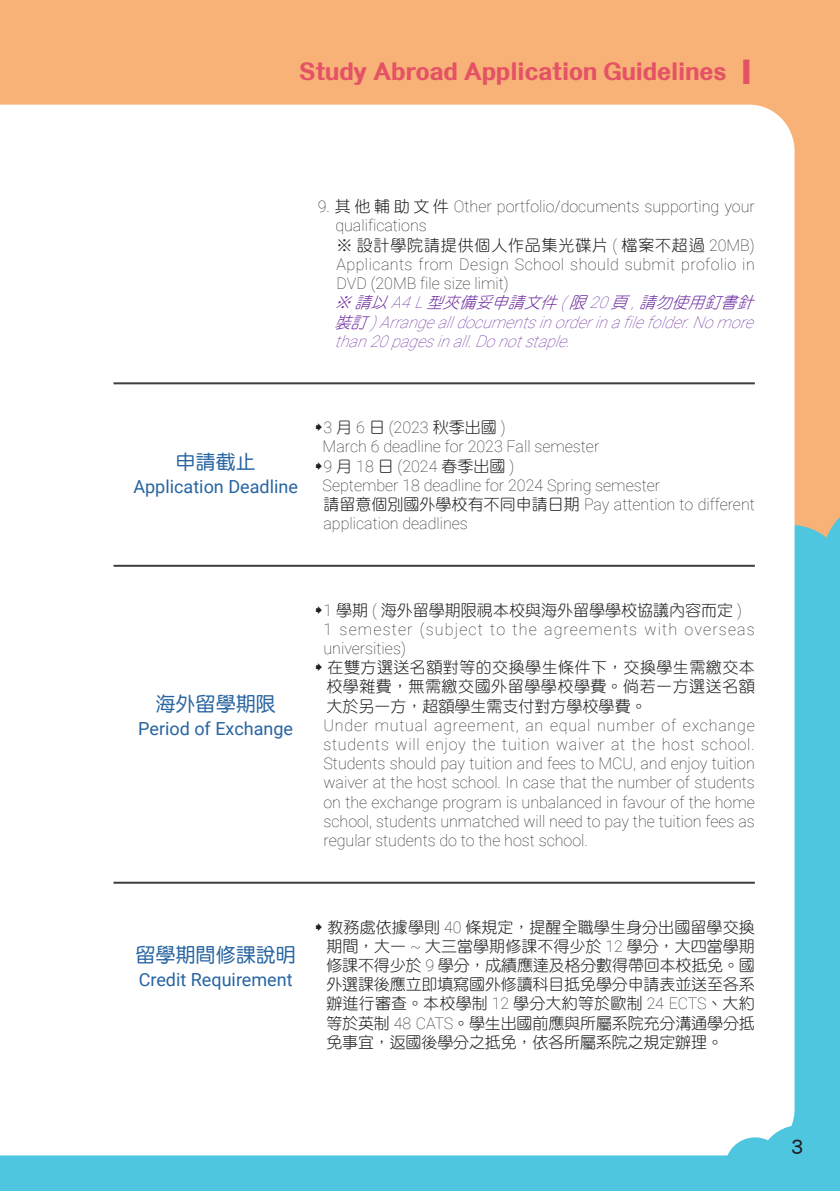
<style>
.page{position:relative;width:840px;height:1191px;background:#fff}
.page>*{position:absolute;margin:0;border:0;box-sizing:border-box;transform-origin:0 0}
.頁眉英{font:800 24px "M Elle HK";color:#e45265}
.t1{font:800 24px "M Elle HK";color:#e35165}
.t2{font:22px "DF Yuan Std W7";color:#231f20}
.條件{font:20px "DF Yuan Std W5";color:#2764a1}
.條件-2{font:18px "Roboto";color:#2764a1}
._00-表格文1_三角形{font:100 16px/19.2px "Roboto";color:#231f20}
._00-表格文1_三角形-2{font:16px/19.2px "DF Yuan Std W3";color:#231f20;text-align:justify}
._00-表格文1內首行齊數字頭{font:italic 100 16px/19.2px "Roboto";color:#7030a0;text-align:justify}
._00-表格文1內首行齊數字頭-2{font:100 16px/19.2px "Roboto";letter-spacing:.025em;color:#231f20;text-align:justify}
._00-表格文1{font:100 16px/19.2px "Roboto";color:#231f20}
._00-表格文1_三角形-3{font:100 16px/19.2px "Roboto";letter-spacing:.07em;color:#231f20}
.s1{font-family:"DF Yuan Std W3";font-weight:400}
.s2{font-family:"Roboto";font-weight:100}
</style>
<div class="page">
<div style="left:0;top:0;width:839px;height:984px;background:#f8b177"></div>
<div style="left:0;top:503px;width:839px;height:688px;background:#4ec6e0"></div>
<div style="left:0;top:105px;width:794px;height:1050px;background:#fff"></div>
<svg style="left:724px;top:1125px;width:115px;height:42px"></svg>
<hr style="left:113px;top:382px;width:641px;height:2px;background:#3e3e3f">
<hr style="left:113px;top:565px;width:641px;height:2px;background:#3e3e3f">
<hr style="left:113px;top:881px;width:641px;height:2px;background:#3e3e3f">
<svg style="left:316px;top:423px;width:6px;height:8px"></svg>
<svg style="left:316px;top:462px;width:6px;height:7px"></svg>
<svg style="left:316px;top:606px;width:6px;height:7px"></svg>
<svg style="left:316px;top:663px;width:6px;height:8px"></svg>
<svg style="left:316px;top:922px;width:6px;height:8px"></svg>
<p class="頁眉英" style="left:299px;top:53px;width:428px">Study Abroad Application Guidelines</p>
<h1 class="t1" style="left:743px;top:54px;width:25px">▎</h1>
<p class="_00-表格文1" style="left:335px;top:196px;width:420px;text-indent:-18px">9. <span class="s1">其他輔助文件</span> Other portfolio/documents supporting your qualifications</p>
<p class="_00-表格文1內首行齊數字頭-2" style="left:336px;top:235px;width:419px"><span class="s1">※ 設計學院請提供個人作品集光碟片</span> ( <span class="s1">檔案不超過</span> 20MB)<br>Applicants from Design School should submit profolio in DVD (20MB file size limit)</p>
<p class="_00-表格文1內首行齊數字頭" style="left:334px;top:292px;width:427px"><span class="s1">※ 請以</span> A4L <span class="s1">型夾備妥申請文件</span> ( <span class="s1">限</span> 20 <span class="s1">頁</span> ,<span class="s1">請勿使用釘書針裝訂</span> )Arrangealldocumentsinorderinafilefolder.Nomore than20pagesinall.Donotstaple.</p>
<p class="條件" style="left:175px;top:450px;width:81px">申請截止</p>
<p class="條件-2" style="left:133px;top:473px;width:166px">Application Deadline</p>
<p class="_00-表格文1_三角形" style="left:323px;top:417px;width:183px">3 <span class="s1">月</span> 6 <span class="s1">日</span> (2023 <span class="s1">秋季出國</span> )</p>
<p class="_00-表格文1_三角形" style="left:322px;top:436px;width:278px">March 6 deadline for 2023 Fall semester</p>
<p class="_00-表格文1_三角形" style="left:323px;top:456px;width:192px">9 <span class="s1">月</span> 18 <span class="s1">日</span> (2024 <span class="s1">春季出國</span> )</p>
<p class="_00-表格文1_三角形" style="left:322px;top:475px;width:339px">September 18 deadline for 2024 Spring semester</p>
<p class="_00-表格文1_三角形" style="left:323px;top:494px;width:432px"><span class="s1">請留意個別國外學校有不同申請日期</span> Pay attention to different application deadlines</p>
<p class="條件" style="left:155px;top:693px;width:121px">海外留學期限</p>
<p class="條件-2" style="left:138px;top:716px;width:156px">Period of Exchange</p>
<p class="條件" style="left:135px;top:944px;width:161px">留學期間修課說明</p>
<p class="條件-2" style="left:139px;top:967px;width:155px">Credit Requirement</p>
<p class="_00-表格文1_三角形-2" style="left:323px;top:600px;width:420px"><span class="s2">1</span> 學期 <span class="s2">(</span> 海外留學期限視本校與海外留學學校協議內容而定 <span class="s2">)</span></p>
<p class="_00-表格文1_三角形-3" style="left:323px;top:619px;width:432px">1 semester (subject to the agreements with overseas universities)</p>
<p class="_00-表格文1_三角形-2" style="left:326px;top:657px;width:430px">在雙方選送名額對等的交換學生條件下，交換學生需繳交本校學雜費，無需繳交國外留學學校學費。倘若一方選送名額大於另一方，超額學生需支付對方學校學費。</p>
<p class="_00-表格文1_三角形" style="left:323px;top:715px;width:432px;text-align:justify">Under mutual agreement, an equal number of exchange students will enjoy the tuition waiver at the host school.<br>Students should pay tuition and fees to MCU, and enjoy tuition waiver at the host school. In case that the number of students on the exchange program is unbalanced in favour of the home school, students unmatched will need to pay the tuition fees as regular students do to the host school.</p>
<p class="_00-表格文1_三角形-2" style="left:326px;top:917px;width:430px">教務處依據學則 <span class="s2">40</span> 條規定，提醒全職學生身分出國留學交換期間，大一 <span class="s2">~</span> 大三當學期修課不得少於 <span class="s2">12</span> 學分，大四當學期修課不得少於 <span class="s2">9</span> 學分，成績應達及格分數得帶回本校抵免。國外選課後應立即填寫國外修讀科目抵免學分申請表並送至各系辦進行審查。本校學制 <span class="s2">12</span> 學分大約等於歐制 <span class="s2">24 ECTS</span>、大約等於英制 <span class="s2">48 CATS</span>。學生出國前應與所屬系院充分溝通學分抵免事宜，返國後學分之抵免，依各所屬系院之規定辦理。</p>
<h2 class="t2" style="left:790px;top:1134px;width:14px">3</h2>
</div>
